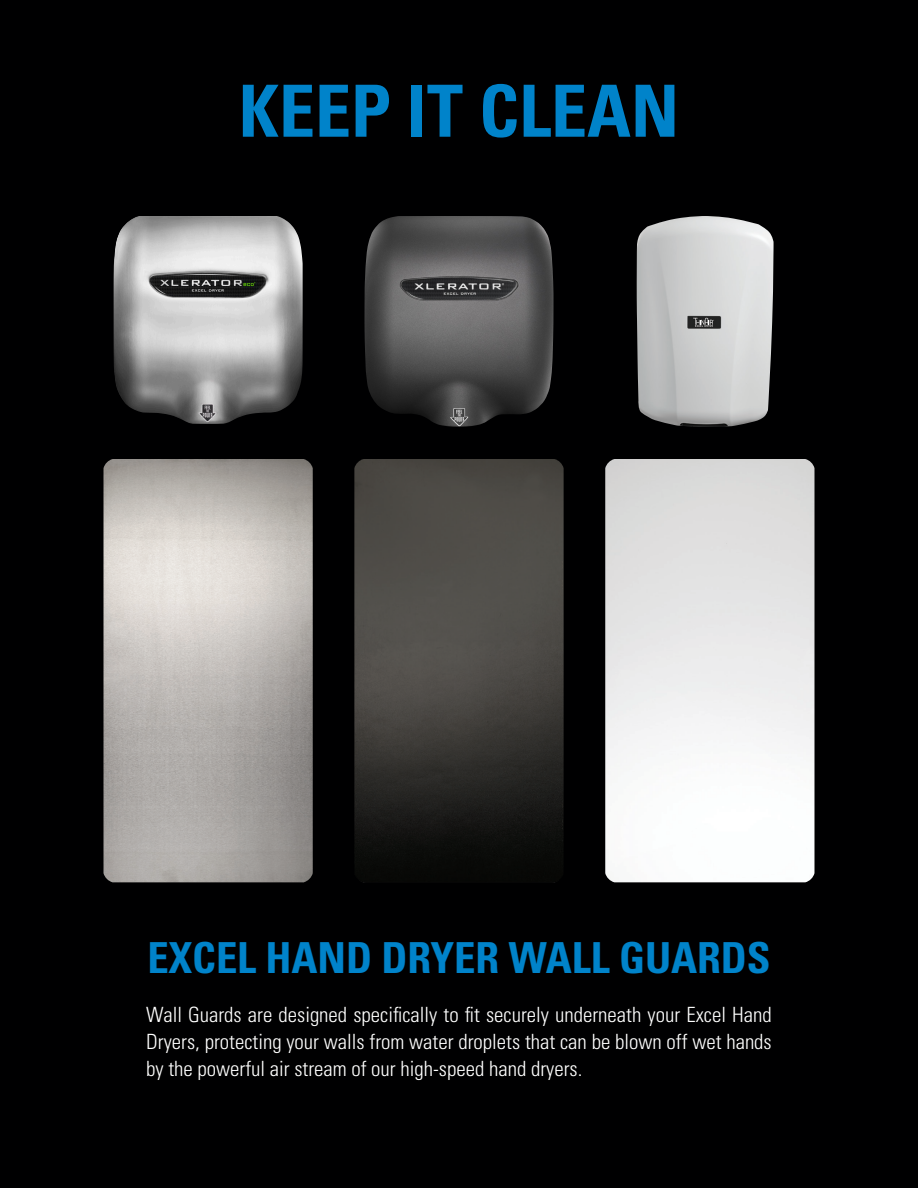
<style>
.page{position:relative;width:918px;height:1188px;background:#000001}
.page>*{position:absolute;margin:0;border:0;box-sizing:border-box;transform-origin:0 0}
.t1{font:700 condensed 72px "Univers";color:#0083ca}
.t2{font:700 condensed 42.75px "Univers";color:#0083ca}
.t3{font:300 condensed 21px/27px "Univers";color:#fff;text-align:justify}
</style>
<div class="page">
<img style="left:114px;top:216px;width:189px;height:208px">
<img style="left:104px;top:459px;width:209px;height:423px">
<img style="left:364px;top:216px;width:190px;height:211px">
<img style="left:354px;top:459px;width:210px;height:418px">
<img style="left:605px;top:459px;width:209px;height:423px">
<img style="left:637px;top:216px;width:137px;height:211px">
<svg style="left:693px;top:318px;width:21px;height:8px"></svg>
<p class="t1" style="left:239px;top:67px;width:442px">KEEP IT CLEAN</p>
<p class="t2" style="left:147px;top:931px;width:625px">EXCEL HAND DRYER WALL GUARDS</p>
<p class="t3" style="left:146px;top:1001px;width:627px">Wall Guards are designed specifically to fit securely underneath your Excel Hand Dryers, protecting your walls from water droplets that can be blown off wet hands by the powerful air stream of our high-speed hand dryers.</p>
</div>
